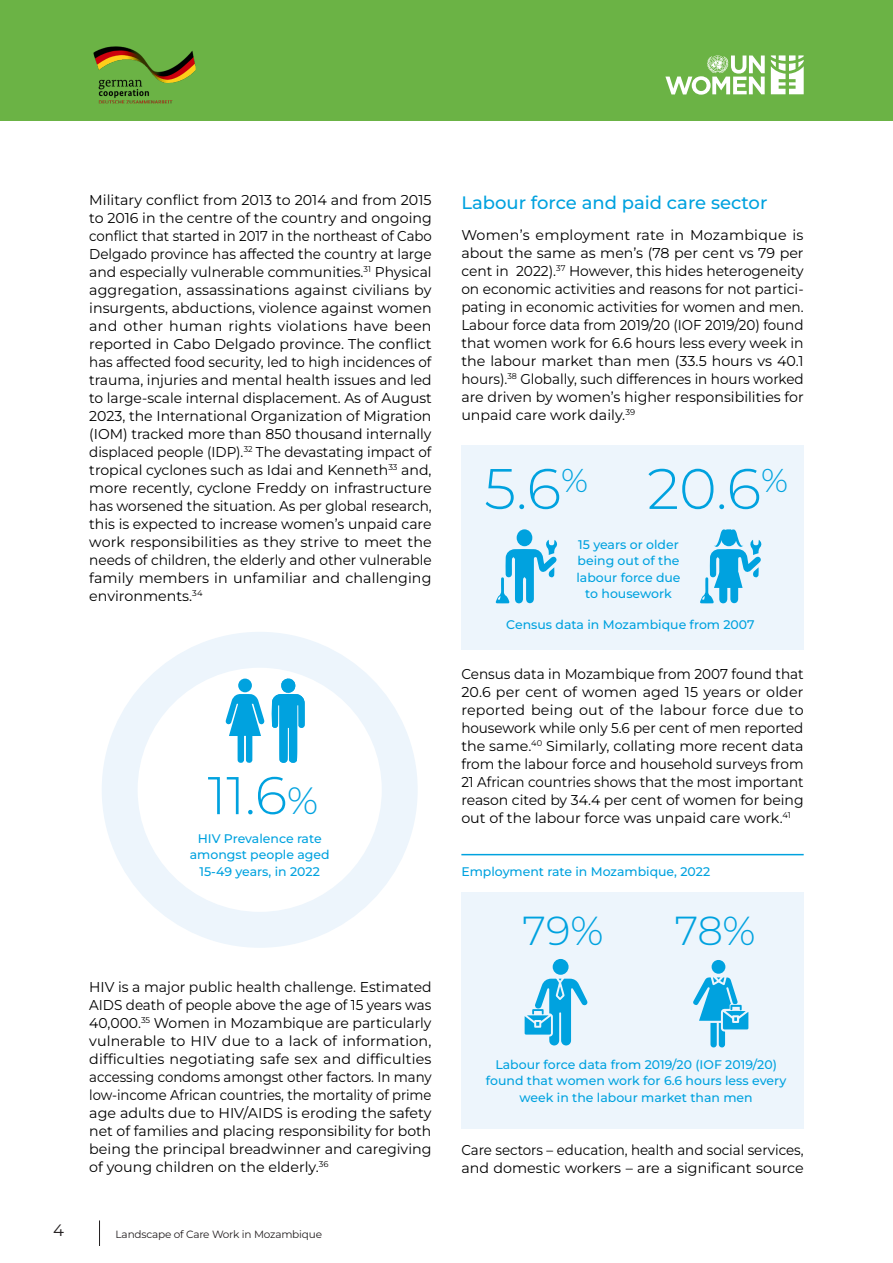
<style>
.page{position:relative;width:893px;height:1263px;background:#fff}
.page>*{position:absolute;margin:0;border:0;box-sizing:border-box;transform-origin:0 0}
.Normal1{font:300 57px "Montserrat";color:#00a2df}
.Normal1-2{font:300 53.1px "Montserrat";color:#00a2df}
.Normal1-3{font:300 40.5px "Montserrat";color:#00a2df}
.Normal1-4{font:500 18px "Montserrat";color:#00a2df}
.t1{font:16.5px "Montserrat";color:#231f20}
.Normal1-5{font:14.25px/18px "Montserrat";color:#000;text-align:justify}
.Normal1-6{font:14.25px/18px "Montserrat";color:#000;text-align:justify;scale:.96 1}
.Normal1-7{font:14.25px/18px "Montserrat";color:#000;scale:.94 1}
.Normal1-8{font:500 12.45px/16.5px "Montserrat";color:#00a2df;text-align:center}
.t2{font:10.5px "Montserrat";letter-spacing:-.02em;color:#231f20}
.s1{font-size:38.1px}
</style>
<div class="page">
<div style="left:0;top:0;width:893px;height:121px;background:#6bb345"></div>
<svg style="left:99px;top:1220px;width:1px;height:26px"></svg>
<svg style="left:665px;top:55px;width:100px;height:40px"></svg>
<svg style="left:771px;top:55px;width:33px;height:39px"></svg>
<img style="left:93px;top:46px;width:103px;height:57px">
<div style="left:461px;top:445px;width:343px;height:205px;background:#edf5fc"></div>
<div style="left:517px;top:529px;width:15px;height:17px;background:#00a2df;border-radius:50%"></div>
<svg style="left:496px;top:540px;width:61px;height:63px"></svg>
<svg style="left:700px;top:529px;width:62px;height:74px"></svg>
<hr style="left:461px;top:854px;width:343px;height:1px;background:#00a2df">
<div style="left:461px;top:892px;width:343px;height:236px;background:#edf5fc"></div>
<div style="left:712px;top:960px;width:13px;height:14px;background:#00a2df;border-radius:50%"></div>
<svg style="left:693px;top:977px;width:55px;height:71px"></svg>
<div style="left:553px;top:959px;width:16px;height:16px;background:#00a2df;border-radius:50%"></div>
<svg style="left:525px;top:978px;width:62px;height:67px"></svg>
<div style="left:102px;top:632px;width:316px;height:316px;background:#edf5fc;border-radius:50%"></div>
<div style="left:138px;top:668px;width:244px;height:244px;background:#fff;border-radius:50%"></div>
<svg style="left:272px;top:678px;width:33px;height:85px"></svg>
<svg style="left:226px;top:694px;width:38px;height:69px"></svg>
<div style="left:238px;top:678px;width:14px;height:14px;background:#00a2df;border-radius:50%"></div>
<p class="Normal1-5" style="left:89px;top:191px;width:344px">Military conflict from 2013 to 2014 and from 2015 to 2016 in the centre of the country and ongoing conflict that started in 2017 in the northeast of Cabo Delgado province has affected the country at large and especially vulnerable communities.<sup>31</sup> Physical aggregation, assassinations against civilians by insurgents, abductions, violence against women and other human rights violations have been reported in Cabo Delgado province. The conflict has affected food security, led to high incidences of trauma, injuries and mental health issues and led to large-scale internal displacement. As of August 2023, the International Organization of Migration (IOM) tracked more than 850 thousand internally displaced people (IDP).<sup>32</sup> The devastating impact of tropical cyclones such as Idai and Kenneth<sup>33</sup> and, more recently, cyclone Freddy on infrastructure has worsened the situation. As per global research, this is expected to increase women’s unpaid care work responsibilities as they strive to meet the needs of children, the elderly and other vulnerable family members in unfamiliar and challenging environments.<sup>34</sup></p>
<p class="Normal1-2" style="left:208px;top:760px;width:112px">11.6<span class="s1">%</span></p>
<p class="Normal1-8" style="left:190px;top:830px;width:141px">HIV Prevalence rate amongst people aged<br>15-49 years, in 2022</p>
<p class="Normal1-5" style="left:89px;top:977px;width:344px">HIV is a major public health challenge. Estimated AIDS death of people above the age of 15 years was 40,000.<sup>35</sup> Women in Mozambique are particularly vulnerable to HIV due to a lack of information, difficulties negotiating safe sex and difficulties accessing condoms amongst other factors. In many low-income African countries, the mortality of prime age adults due to HIV/AIDS is eroding the safety net of families and placing responsibility for both being the principal breadwinner and caregiving of young children on the elderly.<sup>36</sup></p>
<p class="t1" style="left:53px;top:1219px;width:12px">4</p>
<p class="t2" style="left:116px;top:1227px;width:208px">Landscape of Care Work in Mozambique</p>
<p class="Normal1-4" style="left:461px;top:190px;width:308px">Labour force and paid care sector</p>
<p class="Normal1-5" style="left:461px;top:225px;width:344px">Women’s employment rate in Mozambique is about the same as men’s (78 per cent vs 79 per cent in 2022).<sup>37</sup> However, this hides heterogeneity on economic activities and reasons for not partici&shy;pating in economic activities for women and men.<br>Labour force data from 2019/20 (IOF 2019/20) found that women work for 6.6 hours less every week in the labour market than men (33.5 hours vs 40.1 hours).<sup>38</sup> Globally, such differences in hours worked are driven by women’s higher responsibilities for unpaid care work daily.<sup>39</sup></p>
<p class="Normal1" style="left:484px;top:451px;width:105px">5.6<sup>%</sup></p>
<p class="Normal1" style="left:647px;top:451px;width:142px">20.6<sup>%</sup></p>
<p class="Normal1-8" style="left:576px;top:536px;width:106px">15 years or older being out of the labour force due to housework</p>
<p class="Normal1-8" style="left:506px;top:616px;width:250px">Census data in Mozambique from 2007</p>
<p class="Normal1-6" style="left:461px;top:665px;width:358px">Census data in Mozambique from 2007 found that 20.6 per cent of women aged 15 years or older reported being out of the labour force due to housework while only 5.6 per cent of men reported the same.<sup>40</sup> Similarly, collating more recent data from the labour force and household surveys from 21 African countries shows that the most important reason cited by 34.4 per cent of women for being out of the labour force was unpaid care work.<sup>41</sup></p>
<p class="Normal1-8" style="left:461px;top:863px;width:250px">Employment rate in Mozambique, 2022</p>
<p class="Normal1-3" style="left:522px;top:903px;width:82px">79%</p>
<p class="Normal1-3" style="left:675px;top:903px;width:83px">78%</p>
<p class="Normal1-8" style="left:486px;top:1056px;width:302px">Labour force data from 2019/20 (IOF 2019/20) found that women work for 6.6 hours less every week in the labour market than men</p>
<p class="Normal1-7" style="left:461px;top:1140px;width:366px">Care sectors – education, health and social services, and domestic workers – are a significant source</p>
</div>
